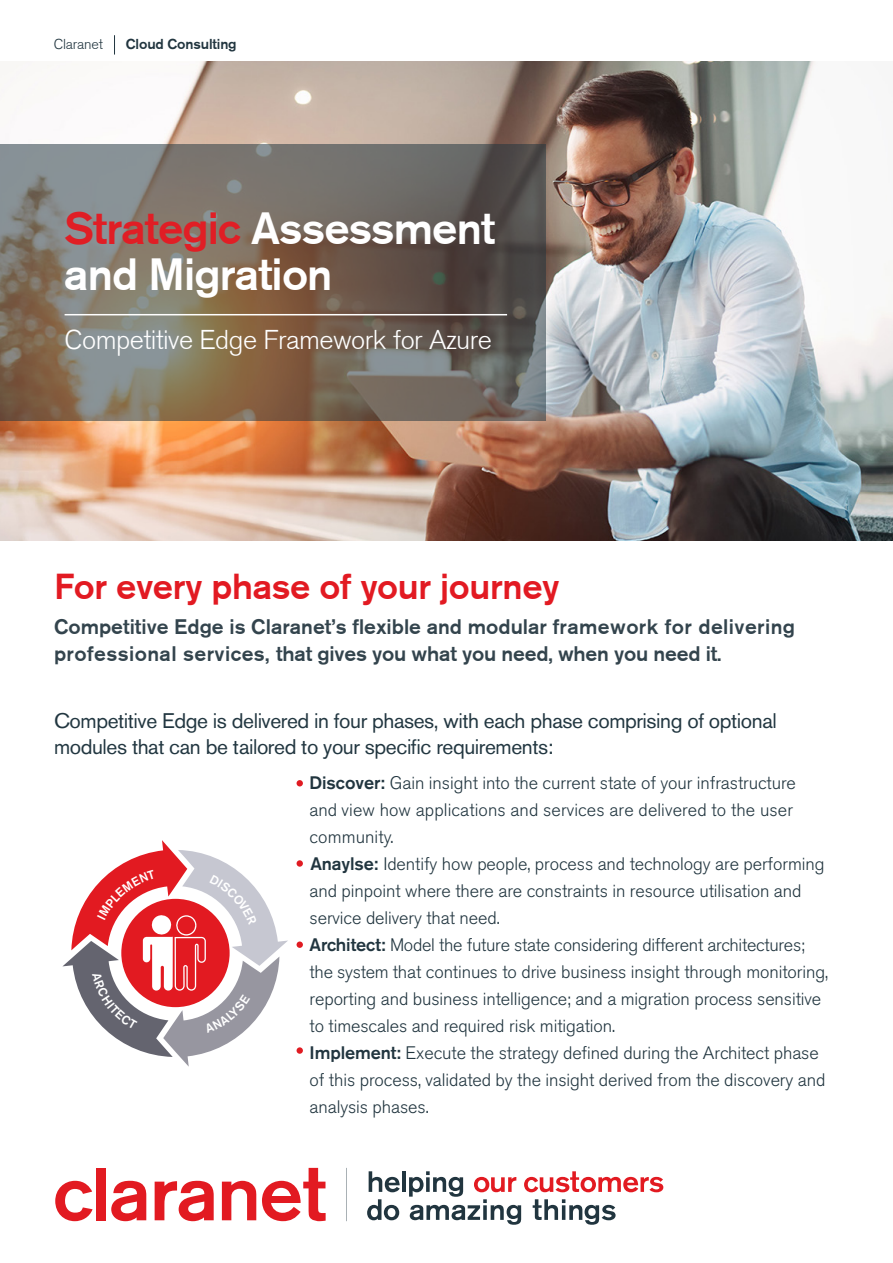
<style>
.page{position:relative;width:893px;height:1263px;background:#fff}
.page>*{position:absolute;margin:0;border:0;box-sizing:border-box;transform-origin:0 0}
.t1{font:500 45px/46.5px "Akzidenz Grotesk BQ";letter-spacing:-.02em;color:#fff}
.t2{font:500 36px "Akzidenz Grotesk BQ";letter-spacing:-.01em;color:#e21a22}
.t3{font:300 27.15px "Akzidenz Grotesk BQ";letter-spacing:-.02em;color:#fff}
.t4{font:500 21px/27px "Akzidenz Grotesk BQ";color:#33444d}
.t5{font:21px/25.5px "Akzidenz Grotesk Std";letter-spacing:-.02em;color:#223741}
.t6{font:300 18px/27px "Akzidenz Grotesk Std";letter-spacing:-.005em;color:#21353f}
.t7{font:500 14.4px "Akzidenz Grotesk BQ";letter-spacing:-.01em;color:#21353f}
.t8{font:300 14.4px "Akzidenz Grotesk BQ";letter-spacing:-.01em;color:#21353f}
.s1{color:#e01e25}
.s2{font-weight:500}
</style>
<div class="page">
<img style="left:0;top:62px;width:893px;height:478px">
<svg style="left:0;top:144px;width:545px;height:276px"></svg>
<svg style="left:114px;top:35px;width:1px;height:20px"></svg>
<svg style="left:369px;top:1171px;width:31px;height:21px"></svg>
<hr style="left:402px;top:1171px;width:4px;height:21px;background:#21353f">
<svg style="left:367px;top:1199px;width:32px;height:21px"></svg>
<svg style="left:409px;top:1171px;width:254px;height:54px"></svg>
<svg style="left:346px;top:1168px;width:1px;height:53px"></svg>
<svg style="left:55px;top:1181px;width:38px;height:40px"></svg>
<div style="left:96px;top:1168px;width:10px;height:52px;background:#e21a21"></div>
<svg style="left:111px;top:1181px;width:35px;height:40px"></svg>
<svg style="left:155px;top:1181px;width:59px;height:40px"></svg>
<svg style="left:222px;top:1181px;width:34px;height:39px"></svg>
<svg style="left:262px;top:1168px;width:64px;height:53px"></svg>
<hr style="left:65px;top:314px;width:442px;height:1px;background:#fff">
<svg style="left:297px;top:780px;width:6px;height:6px"></svg>
<div style="left:297px;top:860px;width:6px;height:7px;background:#e01b22;border-radius:50%"></div>
<div style="left:297px;top:941px;width:6px;height:7px;background:#e01b22;border-radius:50%"></div>
<div style="left:297px;top:1047px;width:6px;height:7px;background:#e01b22;border-radius:50%"></div>
<svg style="left:62px;top:840px;width:226px;height:227px"></svg>
<p class="t8" style="left:54px;top:35px;width:51px">Claranet</p>
<p class="t7" style="left:126px;top:35px;width:112px">Cloud Consulting</p>
<h1 class="t1" style="left:64px;top:204px;width:432px"><span class="s1">Strategic</span> Assessment and Migration</h1>
<h3 class="t3" style="left:65px;top:324px;width:429px">Competitive Edge Framework for Azure</h3>
<h2 class="t2" style="left:54px;top:564px;width:507px">For every phase of your journey</h2>
<p class="t4" style="left:54px;top:613px;width:743px">Competitive Edge is Claranet’s flexible and modular framework for delivering professional services, that gives you what you need, when you need it.</p>
<p class="t5" style="left:54px;top:708px;width:724px">Competitive Edge is delivered in four phases, with each phase comprising of optional modules that can be tailored to your specific requirements:</p>
<p class="t6" style="left:310px;top:770px;width:520px"><span class="s2">Discover:</span> Gain insight into the current state of your infrastructure<br>and view how applications and services are delivered to the user community.<br><span class="s2">Anaylse:</span> Identify how people, process and technology are performing and pinpoint where there are constraints in resource utilisation and service delivery that need.<br><span class="s2">Architect:</span> Model the future state considering different architectures; the system that continues to drive business insight through monitoring, reporting and business intelligence; and a migration process sensitive to timescales and required risk mitigation.<br><span class="s2">Implement:</span> Execute the strategy defined during the Architect phase of this process, validated by the insight derived from the discovery and analysis phases.</p>
</div>
